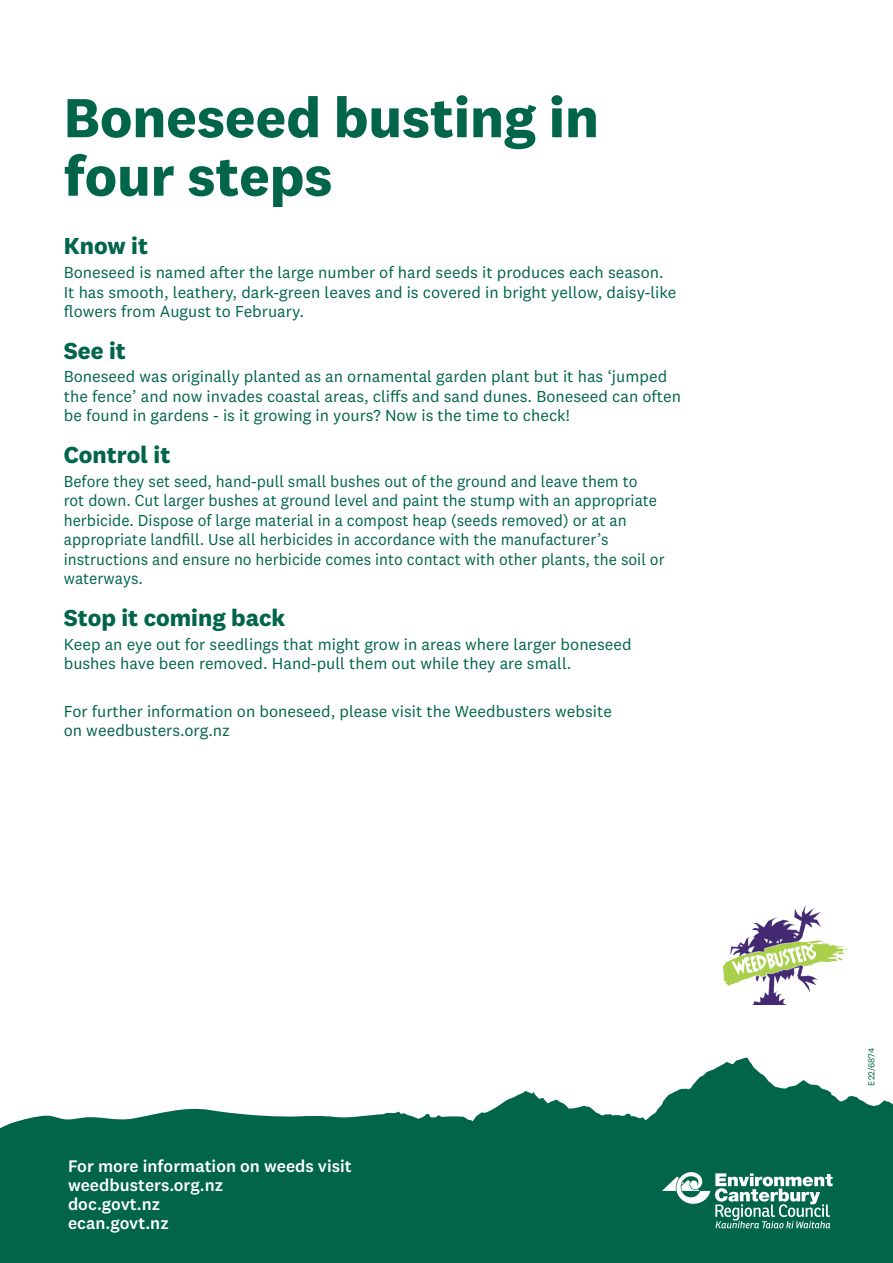
<style>
.page{position:relative;width:893px;height:1263px;background:#fff}
.page>*{position:absolute;margin:0;border:0;box-sizing:border-box;transform-origin:0 0}
.t1{font:700 57px/58.5px "National 2";color:#006549}
.t2{font:700 24px "National 2";color:#006549}
.t3{font:500 17.4px/19px "National 2";color:#fff}
.t4{font:16.5px/19.5px "National 2";color:#006549}
.t5{font:16.5px/19.5px "National 2";color:#006549;scale:.96 1}
.t6{font:9px "National 2";color:#006549}
</style>
<div class="page">
<svg style="left:0;top:1057px;width:893px;height:206px;fill:#006549"></svg>
<svg style="left:662px;top:1171px;width:170px;height:57px"></svg>
<img style="left:723px;top:906px;width:123px;height:99px">
<h1 class="t1" style="left:64px;top:88px;width:537px">Boneseed busting in four steps</h1>
<h2 class="t2" style="left:64px;top:231px;width:86px">Know it</h2>
<p class="t4" style="left:64px;top:262px;width:614px">Boneseed is named after the large number of hard seeds it produces each season.<br>It has smooth, leathery, dark-green leaves and is covered in bright yellow, daisy-like flowers from August to February.</p>
<h2 class="t2" style="left:64px;top:336px;width:64px">See it</h2>
<p class="t4" style="left:64px;top:367px;width:619px">Boneseed was originally planted as an ornamental garden plant but it has ‘jumped the fence’ and now invades coastal areas, cliffs and sand dunes. Boneseed can often be found in gardens - is it growing in yours? Now is the time to check!</p>
<h2 class="t2" style="left:64px;top:440px;width:108px">Control it</h2>
<p class="t5" style="left:64px;top:471px;width:627px">Before they set seed, hand-pull small bushes out of the ground and leave them to<br>rot down. Cut larger bushes at ground level and paint the stump with an appropriate herbicide. Dispose of large material in a compost heap (seeds removed) or at an appropriate landfill. Use all herbicides in accordance with the manufacturer’s instructions and ensure no herbicide comes into contact with other plants, the soil or waterways.</p>
<h2 class="t2" style="left:64px;top:603px;width:223px">Stop it coming back</h2>
<p class="t4" style="left:64px;top:634px;width:570px">Keep an eye out for seedlings that might grow in areas where larger boneseed bushes have been removed. Hand-pull them out while they are small.</p>
<p class="t4" style="left:64px;top:701px;width:550px">For further information on boneseed, please visit the Weedbusters website on weedbusters.org.nz</p>
<p class="t3" style="left:68px;top:1156px;width:285px">For more information on weeds visit weedbusters.org.nz<br>doc.govt.nz<br>ecan.govt.nz</p>
<p class="t6" style="left:866px;top:1085px;width:39px;rotate:-90deg">E22/6874</p>
</div>
